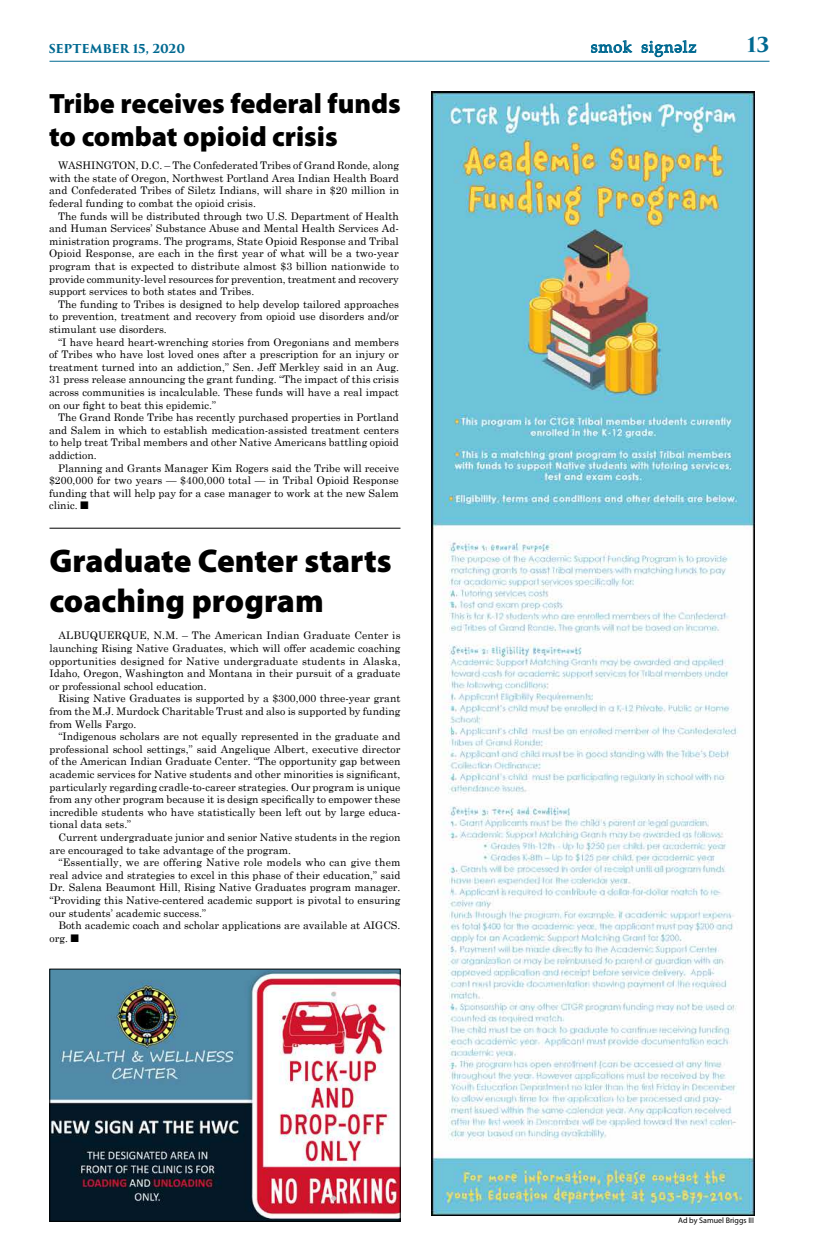
<style>
.page{position:relative;width:819px;height:1260px;background:#fff}
.page>*{position:absolute;margin:0;border:0;box-sizing:border-box;transform-origin:0 0}
.t1{font:900 33px/39.6px "Myriad Pro";color:#000}
.t2{font:900 28px/33.6px "Myriad Pro";color:#000}
.t3{font:700 20px "Trajan Pro 3";color:#006991}
.t4{font:16px "Chinuk Wawa Normal";letter-spacing:.05em;color:#006991}
.t5{font:700 12px "Trajan Pro 3";letter-spacing:-.015em;color:#006991}
.t6{font:10.5px/12.6px "Century Schoolbook";color:#000;text-align:justify}
.t7{font:8px "Myriad Pro";color:#000}
</style>
<div class="page">
<hr style="left:50px;top:61px;width:720px;height:1px;background:#006991">
<svg style="left:591px;top:40px;width:41px;height:13px"></svg>
<svg style="left:641px;top:40px;width:56px;height:17px"></svg>
<img style="left:432px;top:92px;width:322px;height:1123px">
<img style="left:52px;top:971px;width:346px;height:249px">
<div style="left:50px;top:969px;width:350px;height:253px;border:1px solid #000"></div>
<hr style="left:50px;top:528px;width:351px;height:1px;background:#000">
<p class="t5" style="left:49px;top:43px;width:138px">SEPTEMBER 15, 2020</p>
<h3 class="t4" style="left:591px;top:38px;width:107px">sNok signflz</h3>
<h3 class="t3" style="left:747px;top:37px;width:24px">13</h3>
<h2 class="t2" style="left:49px;top:89px;width:353px">Tribe receives federal funds to combat opioid crisis</h2>
<p class="t6" style="left:49px;top:158px;width:352px;text-indent:9px">WASHINGTON, D.C. – The Confederated Tribes of Grand Ronde, along with the state of Oregon, Northwest Portland Area Indian Health Board and Confederated Tribes of Siletz Indians, will share in $20 million in federal funding to combat the opioid crisis.</p>
<p class="t6" style="left:49px;top:209px;width:352px;text-indent:9px">The funds will be distributed through two U.S. Department of Health and Human Services’ Substance Abuse and Mental Health Services Ad&shy;ministration programs. The programs, State Opioid Response and Tribal Opioid Response, are each in the first year of what will be a two-year program that is expected to distribute almost $3 billion nationwide to provide community-level resources for prevention, treatment and recovery support services to both states and Tribes.</p>
<p class="t6" style="left:49px;top:299px;width:351px;text-indent:9px">The funding to Tribes is designed to help develop tailored approaches to prevention, treatment and recovery from opioid use disorders and/or stimulant use disorders.</p>
<p class="t6" style="left:49px;top:336px;width:352px;text-indent:9px">“I have heard heart-wrenching stories from Oregonians and members of Tribes who have lost loved ones after a prescription for an injury or treatment turned into an addiction,” Sen. Jeff Merkley said in an Aug.<br>31 press release announcing the grant funding. “The impact of this crisis across communities is incalculable. These funds will have a real impact on our fight to beat this epidemic.”</p>
<p class="t6" style="left:49px;top:412px;width:351px;text-indent:9px">The Grand Ronde Tribe has recently purchased properties in Portland and Salem in which to establish medication-assisted treatment centers to help treat Tribal members and other Native Americans battling opioid addiction.</p>
<p class="t6" style="left:49px;top:462px;width:351px;text-indent:9px">Planning and Grants Manager Kim Rogers said the Tribe will receive $200,000 for two years — $400,000 total — in Tribal Opioid Response funding that will help pay for a case manager to work at the new Salem clinic.</p>
<h1 class="t1" style="left:50px;top:544px;width:344px">Graduate Center starts coaching program</h1>
<p class="t6" style="left:50px;top:628px;width:353px;text-indent:9px">ALBUQUERQUE, N.M. – The American Indian Graduate Center is launching Rising Native Graduates, which will offer academic coaching opportunities designed for Native undergraduate students in Alaska, Idaho, Oregon, Washington and Montana in their pursuit of a graduate or professional school education.</p>
<p class="t6" style="left:50px;top:693px;width:353px;text-indent:9px">Rising Native Graduates is supported by a $300,000 three-year grant from the M.J. Murdock Charitable Trust and also is supported by funding from Wells Fargo.</p>
<p class="t6" style="left:50px;top:731px;width:353px;text-indent:9px">“Indigenous scholars are not equally represented in the graduate and professional school settings,” said Angelique Albert, executive director of the American Indian Graduate Center. “The opportunity gap between academic services for Native students and other minorities is significant, particularly regarding cradle-to-career strategies. Our program is unique from any other program because it is design specifically to empower these incredible students who have statistically been left out by large educa&shy;tional data sets.”</p>
<p class="t6" style="left:50px;top:832px;width:353px;text-indent:9px">Current undergraduate junior and senior Native students in the region are encouraged to take advantage of the program.</p>
<p class="t6" style="left:50px;top:857px;width:353px;text-indent:9px">“Essentially, we are offering Native role models who can give them real advice and strategies to excel in this phase of their education,” said Dr. Salena Beaumont Hill, Rising Native Graduates program manager. “Providing this Native-centered academic support is pivotal to ensuring our students’ academic success.”</p>
<p class="t6" style="left:50px;top:918px;width:352px;text-indent:9px">Both academic coach and scholar applications are available at AIGCS. org.</p>
<p class="t7" style="left:678px;top:1217px;width:77px">Ad by Samuel Briggs III</p>
</div>
